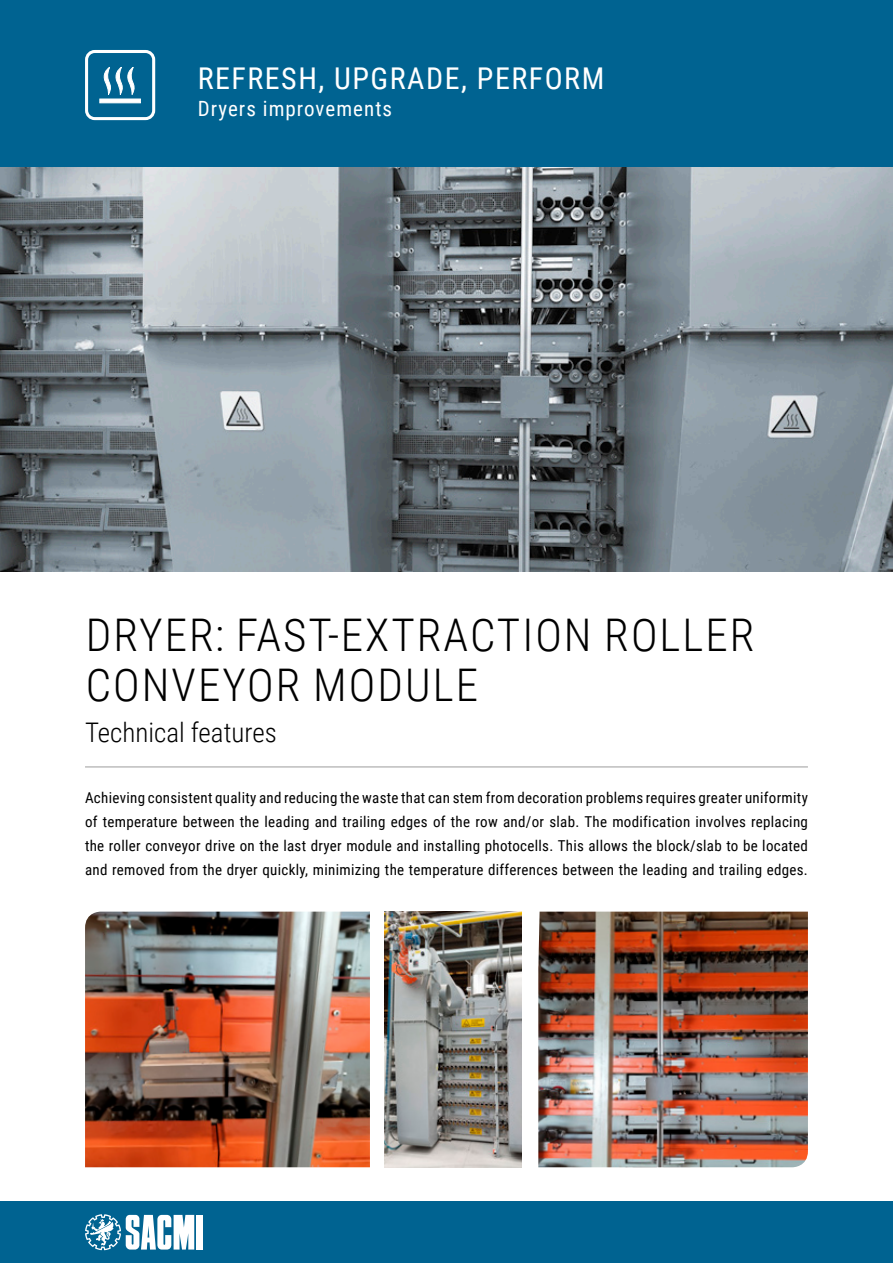
<style>
.page{position:relative;width:893px;height:1263px;background:#fff}
.page>*{position:absolute;margin:0;border:0;box-sizing:border-box;transform-origin:0 0}
.t1{font:300 45px/50.4px "Roboto Condensed";letter-spacing:.045em;color:#000}
.t2{font:30px "Roboto Condensed";letter-spacing:.05em;color:#fff}
.t3{font:300 27px "Roboto Condensed";color:#000}
.t4{font:21px "Roboto Condensed";letter-spacing:.05em;color:#fff}
.t5{font:15px/24px "Roboto Condensed";letter-spacing:.02em;color:#000;text-align:justify}
</style>
<div class="page">
<div style="left:0;top:0;width:893px;height:168px;background:#006391"></div>
<div style="left:0;top:1201px;width:893px;height:62px;background:#006391"></div>
<div style="left:196px;top:1215px;width:6px;height:34px;background:#fff"></div>
<svg style="left:85px;top:1214px;width:109px;height:36px"></svg>
<div style="left:85px;top:50px;width:70px;height:70px;border:3px solid #fff;border-radius:8px"></div>
<svg style="left:103px;top:67px;width:32px;height:28px"></svg>
<svg style="left:100px;top:99px;width:41px;height:4px"></svg>
<img style="left:0;top:168px;width:893px;height:404px">
<hr style="left:85px;top:767px;width:723px;height:1px;background:#9c9c9c">
<img style="left:85px;top:912px;width:285px;height:255px">
<img style="left:538px;top:912px;width:270px;height:255px">
<img style="left:385px;top:911px;width:136px;height:257px">
<h2 class="t2" style="left:198px;top:58px;width:408px">REFRESH, UPGRADE, PERFORM</h2>
<h3 class="t4" style="left:198px;top:94px;width:196px">Dryers improvements</h3>
<h1 class="t1" style="left:86px;top:608px;width:670px">DRYER: FAST-EXTRACTION ROLLER<br>CONVEYOR MODULE</h1>
<h3 class="t3" style="left:85px;top:713px;width:193px">Technical features</h3>
<p class="t5" style="left:85px;top:785px;width:724px">Achieving consistent quality and reducing the waste that can stem from decoration problems requires greater uniformity of temperature between the leading and trailing edges of the row and/or slab. The modification involves replacing the roller conveyor drive on the last dryer module and installing photocells. This allows the block/slab to be located and removed from the dryer quickly, minimizing the temperature differences between the leading and trailing edges.</p>
</div>
